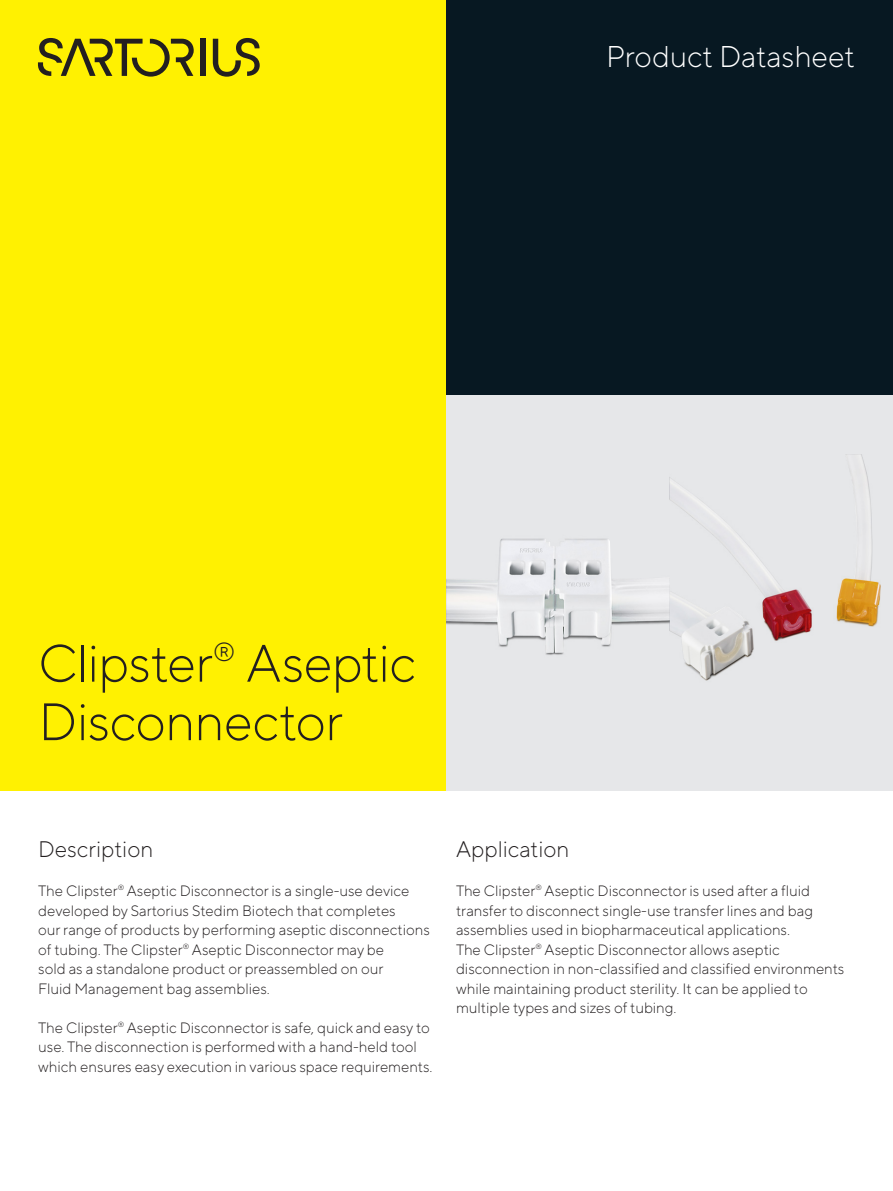
<style>
.page{position:relative;width:893px;height:1191px;background:#fff}
.page>*{position:absolute;margin:0;border:0;box-sizing:border-box;transform-origin:0 0}
.t1{font:300 52.5px/58.5px "TT Norms Pro";letter-spacing:-.015em;color:#231f20}
.t2{font:300 30px "TT Norms Pro";color:#fff}
.t3{font:300 22.5px "TT Norms Pro";color:#231f20}
.t4{font:300 15px/19.5px "TT Norms Pro";color:#231f20}
</style>
<div class="page">
<div style="left:0;top:0;width:446px;height:791px;background:#fff101"></div>
<div style="left:446px;top:0;width:447px;height:395px;background:#071822"></div>
<div style="left:446px;top:395px;width:447px;height:396px;background:#e6e7e9"></div>
<img style="left:446px;top:538px;width:224px;height:115px">
<img style="left:670px;top:454px;width:210px;height:225px">
<div style="left:200px;top:39px;width:5px;height:37px;background:#231f20"></div>
<svg style="left:213px;top:38px;width:47px;height:39px"></svg>
<svg style="left:38px;top:38px;width:156px;height:39px"></svg>
<h2 class="t2" style="left:606px;top:35px;width:250px">Product Datasheet</h2>
<h1 class="t1" style="left:38px;top:630px;width:379px">Clipster<sup>®</sup> Aseptic<br>Disconnector</h1>
<h3 class="t3" style="left:38px;top:833px;width:116px">Description</h3>
<p class="t4" style="left:38px;top:880px;width:393px">The Clipster<sup>®</sup> Aseptic Disconnector is a single-use device developed by Sartorius Stedim Biotech that completes<br>our range of products by performing aseptic disconnections of tubing. The Clipster<sup>®</sup> Aseptic Disconnector may be<br>sold as a standalone product or preassembled on our<br>Fluid Management bag assemblies.</p>
<p class="t4" style="left:38px;top:1016px;width:396px">The Clipster<sup>®</sup> Aseptic Disconnector is safe, quick and easy to use. The disconnection is performed with a hand-held tool which ensures easy execution in various space requirements.</p>
<h3 class="t3" style="left:456px;top:833px;width:115px">Application</h3>
<p class="t4" style="left:456px;top:880px;width:390px">The Clipster<sup>®</sup> Aseptic Disconnector is used after a fluid transfer to disconnect single-use transfer lines and bag assemblies used in biopharmaceutical applications.<br>The Clipster<sup>®</sup> Aseptic Disconnector allows aseptic disconnection in non-classified and classified environments while maintaining product sterility. It can be applied to multiple types and sizes of tubing.</p>
</div>
